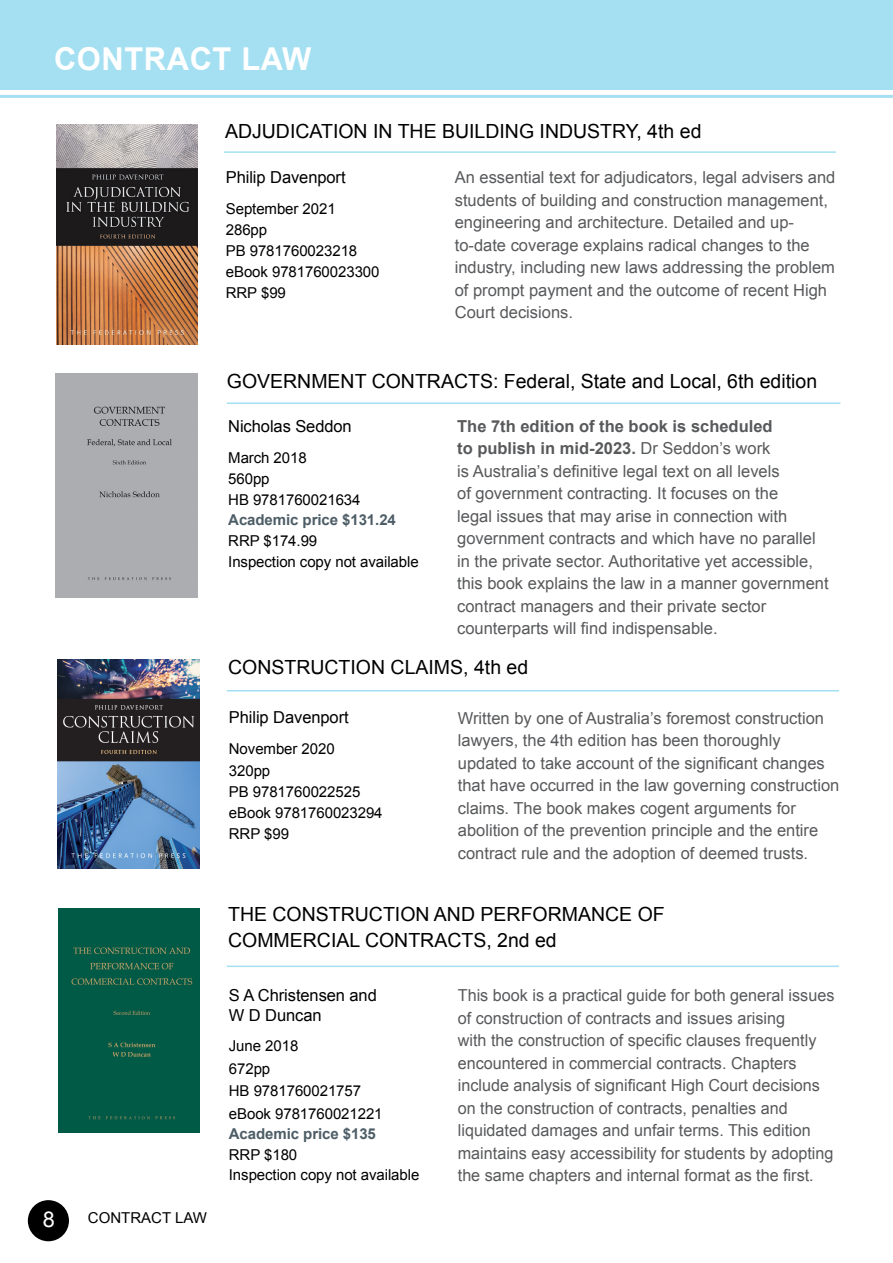
<style>
.page{position:relative;width:893px;height:1263px;background:#fff}
.page>*{position:absolute;margin:0;border:0;box-sizing:border-box;transform-origin:0 0}
.t1{font:700 31.5px "Arial";letter-spacing:.02em;color:#fff}
.t2{font:21.75px "Arial";color:#fff}
.t3{font:19.5px/25.5px "Arial";color:#000}
.t4{font:16.5px/22.5px "Arial";color:#58595b}
.t5{font:16.5px/19.5px "Arial";letter-spacing:-.005em;color:#000}
.t6{font:15px/20.9px "Arial";letter-spacing:-.005em;color:#000}
.t7{font:700 15px "Arial";letter-spacing:-.005em;color:#4d5d66}
.s1{font-weight:700}
</style>
<div class="page">
<hr style="left:227px;top:402px;width:613px;height:2px;background:#a4e0f2">
<hr style="left:227px;top:690px;width:612px;height:1px;background:#a4e0f2">
<hr style="left:227px;top:965px;width:612px;height:2px;background:#a4e0f2">
<div style="left:58px;top:909px;width:141px;height:223px;background:#015a46"></div>
<img style="left:57px;top:659px;width:142px;height:209px">
<div style="left:55px;top:374px;width:142px;height:223px;background:#acadb1"></div>
<div style="left:28px;top:1200px;width:41px;height:41px;background:#000;border-radius:50%"></div>
<hr style="left:0;top:95px;width:893px;height:3px;background:#a4e0f2">
<div style="left:0;top:0;width:893px;height:89px;background:#a4e0f2"></div>
<hr style="left:224px;top:151px;width:612px;height:2px;background:#a4e0f2">
<img style="left:56px;top:125px;width:142px;height:219px">
<h1 class="t1" style="left:54px;top:38px;width:259px">CONTRACT LAW</h1>
<p class="t3" style="left:225px;top:119px;width:478px">ADJUDICATION IN THE BUILDING INDUSTRY, 4th ed</p>
<p class="t4" style="left:455px;top:167px;width:382px">An essential text for adjudicators, legal advisers and students of building and construction management, engineering and architecture. Detailed and up&shy;to-date coverage explains radical changes to the industry, including new laws addressing the problem of prompt payment and the outcome of recent High Court decisions.</p>
<p class="t5" style="left:226px;top:168px;width:121px">Philip Davenport</p>
<p class="t6" style="left:226px;top:199px;width:155px">September 2021<br>286pp<br>PB 9781760023218 eBook 9781760023300<br>RRP $99</p>
<p class="t3" style="left:227px;top:368px;width:592px">GOVERNMENT CONTRACTS: Federal, State and Local, 6th edition</p>
<p class="t4" style="left:457px;top:415px;width:373px"><span class="s1">The 7th edition of the book is scheduled<br>to publish in mid-2023.</span> Dr Seddon’s work<br>is Australia’s definitive legal text on all levels<br>of government contracting. It focuses on the<br>legal issues that may arise in connection with government contracts and which have no parallel in the private sector. Authoritative yet accessible, this book explains the law in a manner government contract managers and their private sector counterparts will find indispensable.</p>
<p class="t5" style="left:228px;top:416px;width:125px">Nicholas Seddon</p>
<p class="t6" style="left:228px;top:447px;width:134px">March 2018<br>560pp<br>HB 9781760021634</p>
<p class="t7" style="left:228px;top:510px;width:169px">Academic price $131.24</p>
<p class="t6" style="left:228px;top:531px;width:192px">RRP $174.99<br>Inspection copy not available</p>
<p class="t3" style="left:228px;top:654px;width:302px">CONSTRUCTION CLAIMS, 4th ed</p>
<p class="t4" style="left:458px;top:707px;width:383px">Written by one of Australia’s foremost construction lawyers, the 4th edition has been thoroughly updated to take account of the significant changes that have occurred in the law governing construction claims. The book makes cogent arguments for abolition of the prevention principle and the entire contract rule and the adoption of deemed trusts.</p>
<p class="t5" style="left:229px;top:708px;width:121px">Philip Davenport</p>
<p class="t6" style="left:229px;top:738px;width:107px;line-height:22.4px">November 2020<br>320pp</p>
<p class="t6" style="left:229px;top:782px;width:155px">PB 9781760022525 eBook 9781760023294<br>RRP $99</p>
<h2 class="t2" style="left:43px;top:1205px;width:14px">8</h2>
<p class="t6" style="left:88px;top:1207px;width:121px">CONTRACT LAW</p>
<p class="t3" style="left:228px;top:902px;width:438px">THE CONSTRUCTION AND PERFORMANCE OF<br>COMMERCIAL CONTRACTS, 2nd ed</p>
<p class="t4" style="left:458px;top:984px;width:378px">This book is a practical guide for both general issues of construction of contracts and issues arising<br>with the construction of specific clauses frequently encountered in commercial contracts. Chapters include analysis of significant High Court decisions on the construction of contracts, penalties and liquidated damages and unfair terms. This edition maintains easy accessibility for students by adopting the same chapters and internal format as the first.</p>
<p class="t5" style="left:229px;top:986px;width:150px">S A Christensen and<br>W D Duncan</p>
<p class="t6" style="left:229px;top:1035px;width:155px;line-height:22.4px">June 2018<br>672pp<br>HB 9781760021757 eBook 9781760021221</p>
<p class="t7" style="left:229px;top:1124px;width:149px">Academic price $135</p>
<p class="t6" style="left:229px;top:1145px;width:192px;line-height:19.4px">RRP $180<br>Inspection copy not available</p>
</div>
